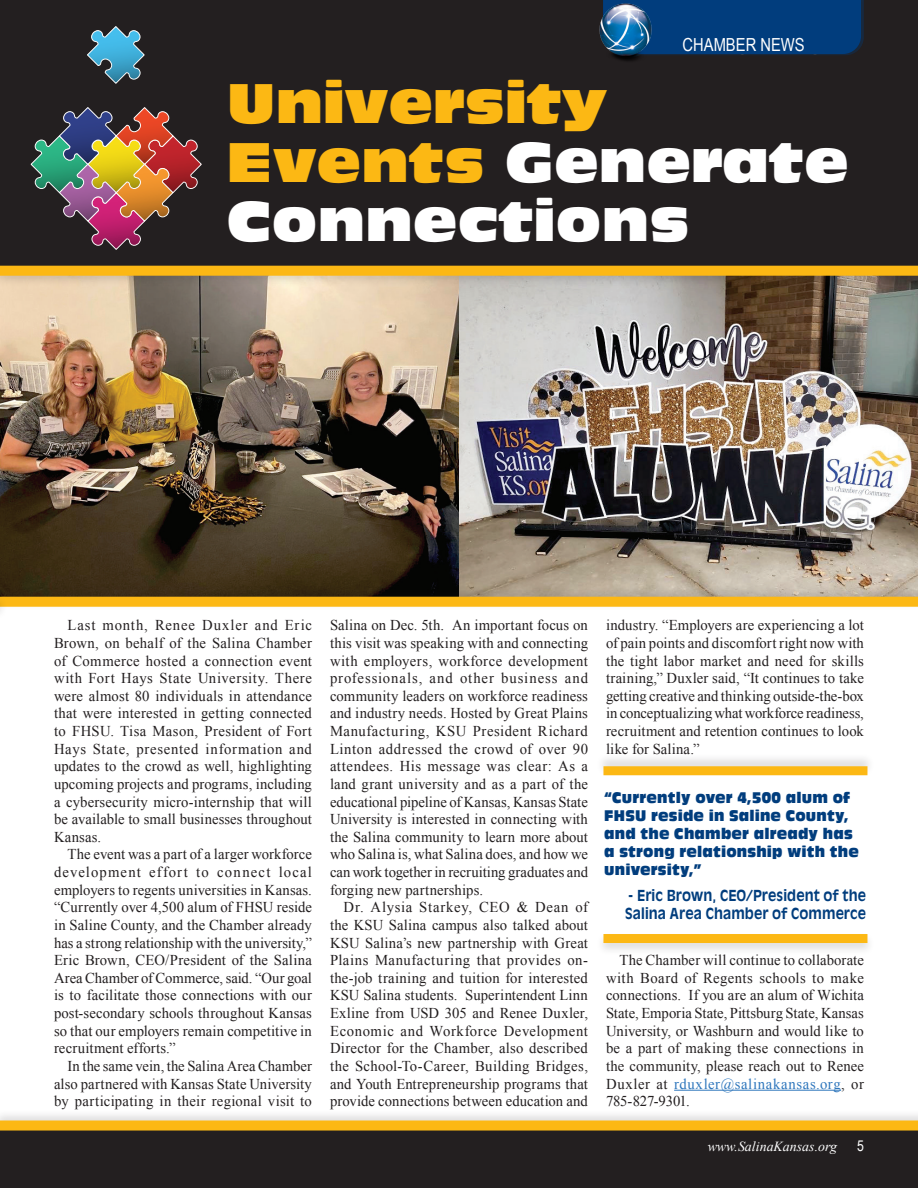
<style>
.page{position:relative;width:918px;height:1188px;background:#fff}
.page>*{position:absolute;margin:0;border:0;box-sizing:border-box;transform-origin:0 0}
.t1{font:54.45px/59.4px "Antique Olive Nord";color:#fff;scale:.89 1}
.t2{font:18px "Arial Narrow";color:#fff}
.t3{font:15px/17.7px "Times New Roman";letter-spacing:.01em;color:#231f20;text-align:justify}
.t4{font:15px/18px "Antique Olive Compact";letter-spacing:.01em;color:#013d7d;scale:.9 1}
.t5{font:700 15px/18px "Antique Olive";letter-spacing:.005em;color:#013d7d;scale:.9 1}
.t6{font:15px "Arial Narrow";color:#fff}
.t7{font:italic 13.8px "Times New Roman";color:#fff}
.s1{color:#fcb814}
.s2{color:#2e76bc}
</style>
<div class="page">
<div style="left:0;top:0;width:918px;height:269px;background:#231f20"></div>
<div style="left:0;top:1124px;width:918px;height:64px;background:#231f20"></div>
<div style="left:603px;top:0;width:261px;height:55px;background:#013d7d"></div>
<img style="left:599px;top:1px;width:57px;height:60px">
<hr style="left:674px;top:1090px;width:167px;height:1px;background:#2e76bc">
<img style="left:0;top:287px;width:918px;height:298px">
<div style="left:596px;top:753px;width:279px;height:24px;background:#231f20;opacity:.15"></div>
<div style="left:603px;top:766px;width:264px;height:9px;background:#fcb814"></div>
<div style="left:596px;top:932px;width:279px;height:24px;background:#231f20;opacity:.15"></div>
<div style="left:603px;top:934px;width:264px;height:9px;background:#fcb814"></div>
<div style="left:0;top:1109px;width:918px;height:25px;background:#231f20;opacity:.15"></div>
<div style="left:0;top:1120px;width:918px;height:11px;background:#fcb814"></div>
<div style="left:0;top:262px;width:918px;height:25px;background:#231f20;opacity:.15"></div>
<div style="left:0;top:266px;width:918px;height:10px;background:#fcb814"></div>
<svg style="left:87px;top:26px;width:58px;height:58px"></svg>
<svg style="left:31px;top:107px;width:171px;height:143px"></svg>
<div style="left:0;top:585px;width:918px;height:25px;background:#231f20;opacity:.15"></div>
<div style="left:0;top:597px;width:918px;height:10px;background:#fcb814"></div>
<div style="left:0;top:595px;width:8px;height:25px;background:#231f20;opacity:.15"></div>
<p class="t2" style="left:683px;top:31px;width:124px">CHAMBER NEWS</p>
<p class="t2" style="left:673px;top:34px;width:149px">MEMBERSHIP NEWS</p>
<h1 class="t1" style="left:227px;top:72px;width:700px"><span class="s1">University<br>Events</span> Generate<br>Connections</h1>
<p class="t3" style="left:54px;top:616px;width:260px;text-indent:13px">Last month, Renee Duxler and Eric Brown, on behalf of the Salina Chamber of Commerce hosted a connection event with Fort Hays State University. There were almost 80 individuals in attendance that were interested in getting connected to FHSU. Tisa Mason, President of Fort Hays State, presented information and updates to the crowd as well, highlighting upcoming projects and programs, including a cybersecurity micro-internship that will be available to small businesses throughout Kansas.</p>
<p class="t3" style="left:54px;top:845px;width:260px;text-indent:13px">The event was a part of a larger workforce development effort to connect local employers to regents universities in Kansas. “Currently over 4,500 alum of FHSU reside in Saline County, and the Chamber already has a strong relationship with the university,” Eric Brown, CEO/President of the Salina Area Chamber of Commerce, said. “Our goal is to facilitate those connections with our post-secondary schools throughout Kansas so that our employers remain competitive in recruitment efforts.”</p>
<p class="t3" style="left:54px;top:1057px;width:260px;text-indent:13px">In the same vein, the Salina Area Chamber also partnered with Kansas State University by participating in their regional visit to</p>
<p class="t3" style="left:330px;top:616px;width:260px">Salina on Dec. 5th. An important focus on this visit was speaking with and connecting with employers, workforce development professionals, and other business and community leaders on workforce readiness and industry needs. Hosted by Great Plains Manufacturing, KSU President Richard Linton addressed the crowd of over 90 attendees. His message was clear: As a land grant university and as a part of the educational pipeline of Kansas, Kansas State University is interested in connecting with the Salina community to learn more about who Salina is, what Salina does, and how we can work together in recruiting graduates and forging new partnerships.</p>
<p class="t3" style="left:330px;top:898px;width:260px;text-indent:13px">Dr. Alysia Starkey, CEO &amp; Dean of the KSU Salina campus also talked about KSU Salina’s new partnership with Great Plains Manufacturing that provides on&shy;the-job training and tuition for interested KSU Salina students. Superintendent Linn Exline from USD 305 and Renee Duxler, Economic and Workforce Development Director for the Chamber, also described the School-To-Career, Building Bridges, and Youth Entrepreneurship programs that provide connections between education and</p>
<p class="t3" style="left:606px;top:616px;width:260px">industry. “Employers are experiencing a lot of pain points and discomfort right now with the tight labor market and need for skills training,” Duxler said, “It continues to take getting creative and thinking outside-the-box in conceptualizing what workforce readiness, recruitment and retention continues to look like for Salina.”</p>
<p class="t4" style="left:604px;top:788px;width:284px">“Currently over 4,500 alum of<br>FHSU reside in Saline County, and the Chamber already has a strong relationship with the university,”</p>
<p class="t5" style="left:625px;top:886px;width:269px">- Eric Brown, CEO/President of the<br>Salina Area Chamber of Commerce</p>
<p class="t3" style="left:606px;top:951px;width:260px;text-indent:13px">The Chamber will continue to collaborate with Board of Regents schools to make connections. If you are an alum of Wichita State, Emporia State, Pittsburg State, Kansas University, or Washburn and would like to be a part of making these connections in the community, please reach out to Renee Duxler at <span class="s2">rduxler@salinakansas.org</span>, or 785-827-9301.</p>
<p class="t7" style="left:708px;top:1136px;width:131px">www.SalinaKansas.org</p>
<p class="t6" style="left:857px;top:1135px;width:8px">5</p>
</div>
